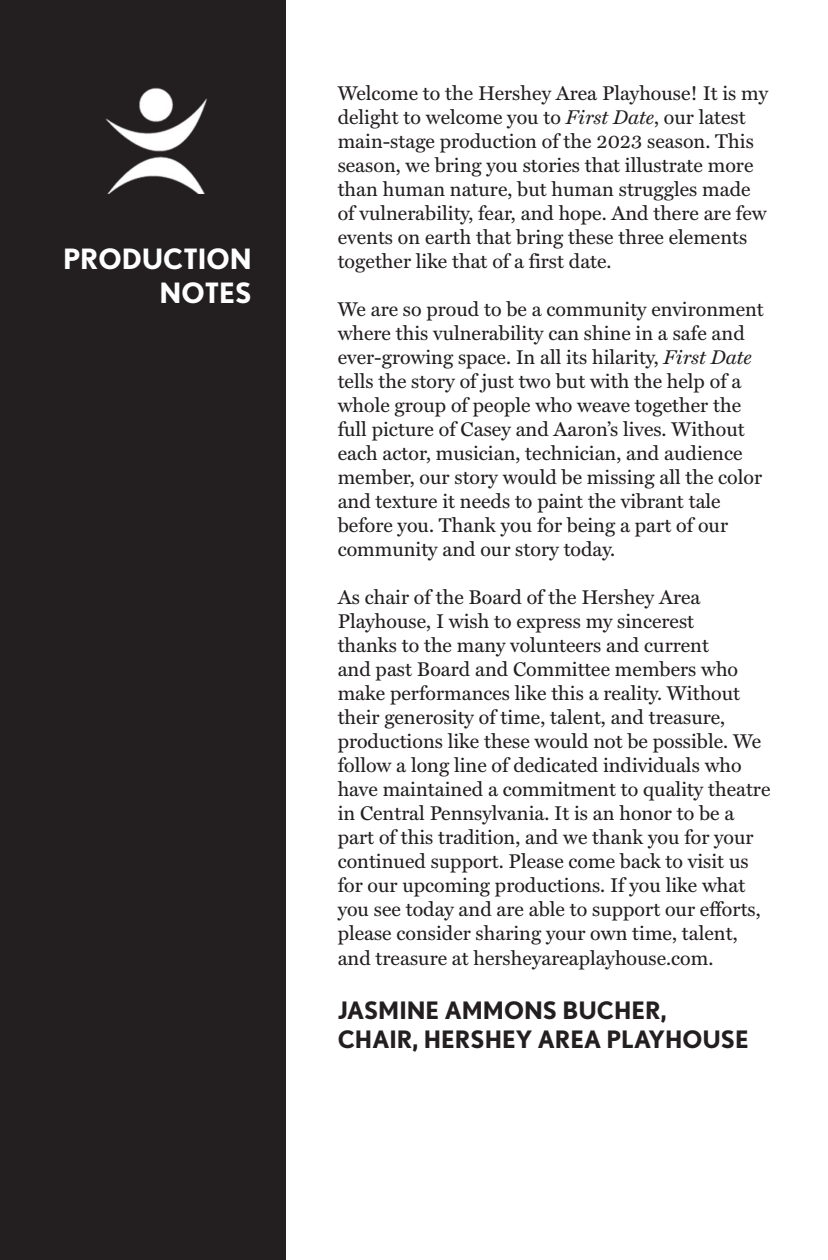
<style>
.page{position:relative;width:828px;height:1260px;background:#fff}
.page>*{position:absolute;margin:0;border:0;box-sizing:border-box;transform-origin:0 0}
.t1{font:700 28px/33.6px "Nobel";color:#fff;text-align:right}
.t2{font:700 24px/28.8px "Nobel";color:#231f20}
.t3{font:20px/24px "Miller Text";color:#231f20}
.s1{font-style:italic}
</style>
<div class="page">
<div style="left:0;top:0;width:286px;height:1260px;background:#231f20"></div>
<img style="left:105px;top:87px;width:102px;height:107px">
<h1 class="t1" style="left:63px;top:242px;width:190px">PRODUCTION<br>NOTES</h1>
<p class="t3" style="left:338px;top:81px;width:432px">Welcome to the Hershey Area Playhouse! It is my delight to welcome you to <span class="s1">First Date</span>, our latest main-stage production of the 2023 season. This season, we bring you stories that illustrate more than human nature, but human struggles made of vulnerability, fear, and hope. And there are few events on earth that bring these three elements together like that of a first date.</p>
<p class="t3" style="left:338px;top:297px;width:428px">We are so proud to be a community environment where this vulnerability can shine in a safe and ever-growing space. In all its hilarity, <span class="s1">First Date </span>tells the story of just two but with the help of a whole group of people who weave together the full picture of Casey and Aaron’s lives. Without each actor, musician, technician, and audience member, our story would be missing all the color and texture it needs to paint the vibrant tale before you. Thank you for being a part of our community and our story today.</p>
<p class="t3" style="left:338px;top:585px;width:434px">As chair of the Board of the Hershey Area Playhouse, I wish to express my sincerest<br>thanks to the many volunteers and current<br>and past Board and Committee members who make performances like this a reality. Without their generosity of time, talent, and treasure, productions like these would not be possible. We follow a long line of dedicated individuals who have maintained a commitment to quality theatre in Central Pennsylvania. It is an honor to be a part of this tradition, and we thank you for your continued support. Please come back to visit us for our upcoming productions. If you like what you see today and are able to support our efforts, please consider sharing your own time, talent, and treasure at hersheyareaplayhouse.com.</p>
<p class="t2" style="left:338px;top:995px;width:413px">JASMINE AMMONS BUCHER,<br>CHAIR, HERSHEY AREA PLAYHOUSE</p>
</div>
